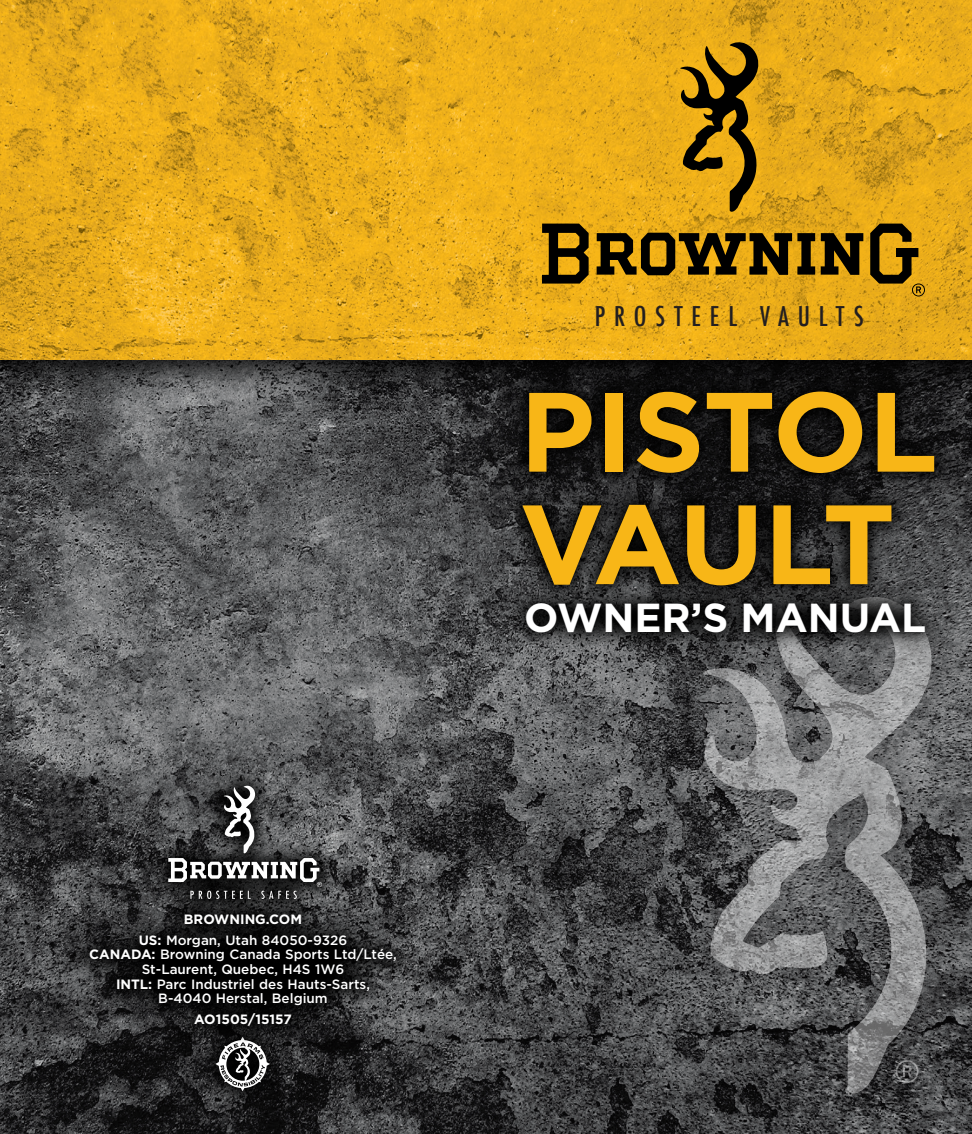
<style>
.page{position:relative;width:972px;height:1134px;background:#fff}
.page>*{position:absolute;margin:0;border:0;box-sizing:border-box;transform-origin:0 0}
.t1{font:700 112.5px/112.5px "Gotham";letter-spacing:-.015em;color:#f8b617}
.t2{font:700 40.5px "Gotham";color:#fff}
.t3{font:500 condensed 26.55px "Futura";letter-spacing:.33em;color:#231f20}
.t4{font:500 13.5px/14.6px "Gotham";color:#fff;text-align:center}
.t5{font:700 13.5px "Gotham";color:#fff}
.s1{font-weight:700}
</style>
<div class="page">
<img style="left:0;top:400px;width:972px;height:734px">
<svg style="left:198px;top:1045px;width:90px;height:65px;background:#212122"></svg>
<svg style="left:215px;top:1045px;width:55px;height:46px"></svg>
<svg style="left:150px;top:768px;width:191px;height:128px;background:#4f4f51"></svg>
<svg style="left:168px;top:785px;width:154px;height:111px;background:#545556"></svg>
<svg style="left:0;top:360px;width:972px;height:40px;background:#313132"></svg>
<img style="left:0;top:0;width:972px;height:360px">
<svg style="left:513px;top:14px;width:440px;height:341px;background:#e6aa1a"></svg>
<svg style="left:542px;top:224px;width:47px;height:60px;background:#5f4509"></svg>
<svg style="left:597px;top:233px;width:218px;height:42px;background:#624809"></svg>
<svg style="left:821px;top:233px;width:42px;height:42px;background:#4a3607"></svg>
<svg style="left:870px;top:224px;width:55px;height:73px;background:#936c0f"></svg>
<svg style="left:680px;top:41px;width:79px;height:171px;background:#9a7210"></svg>
<div style="left:669px;top:560px;width:300px;height:569px;background:#231f20;opacity:.5"></div>
<svg style="left:702px;top:651px;width:232px;height:443px;background:#6a6b6c"></svg>
<svg style="left:71px;top:896px;width:343px;height:149px;background:#212122"></svg>
<svg style="left:504px;top:372px;width:449px;height:279px;background:#1b1b1c"></svg>
<p class="t4" style="left:139px;top:908px;width:210px;line-height:21.2px"><span class="s1">BROWNING.COM<br>US:</span> Morgan, Utah 84050-9326</p>
<p class="t4" style="left:89px;top:947px;width:309px"><span class="s1">CANADA:</span> Browning Canada Sports Ltd/Ltée, St-Laurent, Quebec, H4S 1W6<br><span class="s1">INTL:</span> Parc Industriel des Hauts-Sarts, B-4040 Herstal, Belgium</p>
<p class="t5" style="left:194px;top:1012px;width:99px">AO1505/15157</p>
<h3 class="t3" style="left:595px;top:299px;width:270px">PROSTEEL VAULTS</h3>
<h1 class="t1" style="left:520px;top:373px;width:420px">PISTOL<br>VAULT</h1>
<h2 class="t2" style="left:524px;top:594px;width:404px">OWNER’S MANUAL</h2>
</div>
